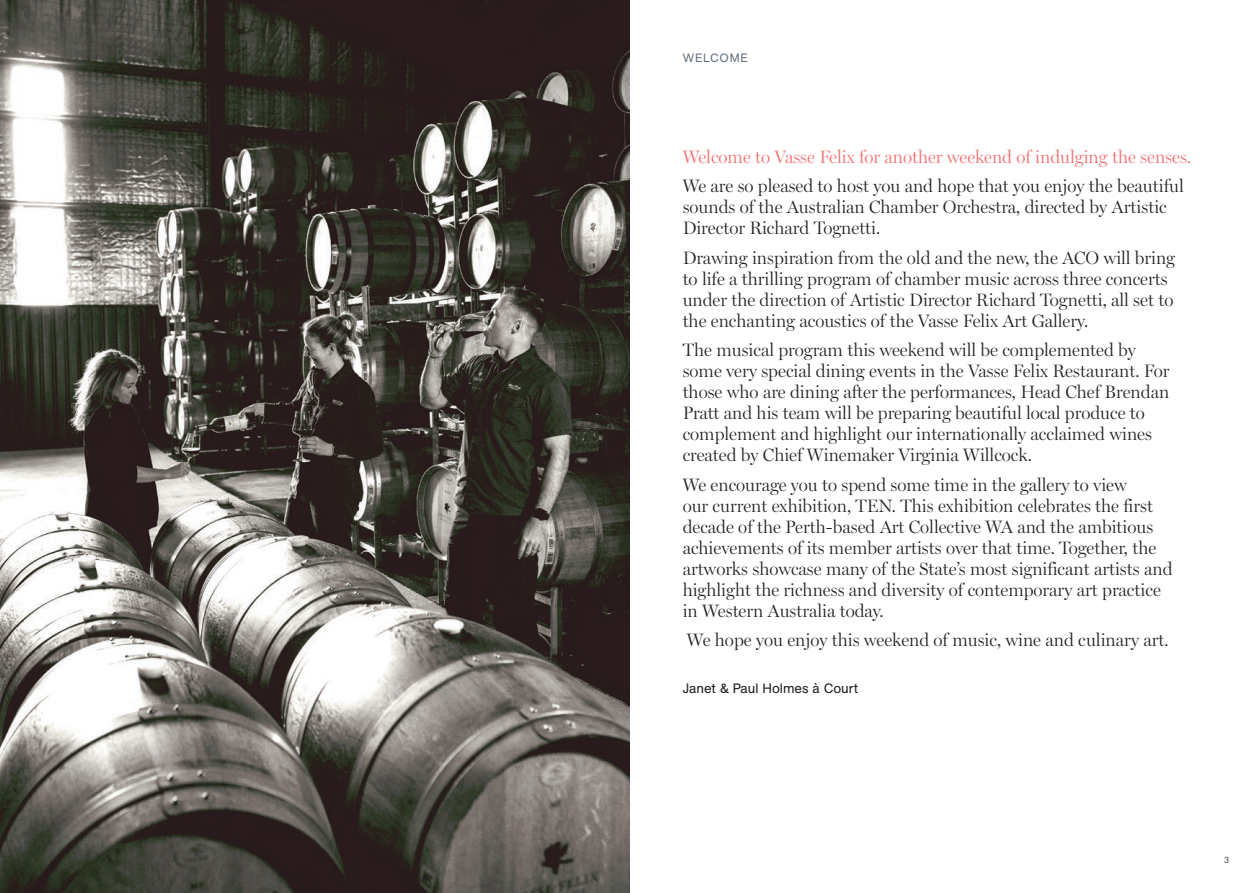
<style>
.page{position:relative;width:1259px;height:893px;background:#fff}
.page>*{position:absolute;margin:0;border:0;box-sizing:border-box;transform-origin:0 0}
.t1{font:300 18px/21px "Miller Display";color:#231f20}
.t2{font:300 18px "Miller Display";color:#f16c6e}
.t3{font:13.5px "AG Book Std";color:#231f20}
.t4{font:12px "AG Book Std";letter-spacing:.07em;color:#65717f}
.t5{font:300 9px "AG Book Std";color:#231f20}
</style>
<div class="page">
<img style="left:0;top:0;width:629px;height:893px">
<p class="t4" style="left:683px;top:51px;width:67px">WELCOME</p>
<p class="t2" style="left:682px;top:146px;width:510px">Welcome to Vasse Felix for another weekend of indulging the senses.</p>
<p class="t1" style="left:682px;top:175px;width:502px">We are so pleased to host you and hope that you enjoy the beautiful sounds of the Australian Chamber Orchestra, directed by Artistic<br>Director Richard Tognetti.</p>
<p class="t1" style="left:682px;top:247px;width:494px">Drawing inspiration from the old and the new, the ACO will bring to life a thrilling program of chamber music across three concerts under the direction of Artistic Director Richard Tognetti, all set to the enchanting acoustics of the Vasse Felix Art Gallery.</p>
<p class="t1" style="left:682px;top:339px;width:488px">The musical program this weekend will be complemented by some very special dining events in the Vasse Felix Restaurant. For those who are dining after the performances, Head Chef Brendan Pratt and his team will be preparing beautiful local produce to complement and highlight our internationally acclaimed wines created by Chief Winemaker Virginia Willcock.</p>
<p class="t1" style="left:682px;top:474px;width:491px">We encourage you to spend some time in the gallery to view<br>our current exhibition, TEN. This exhibition celebrates the first decade of the Perth-based Art Collective WA and the ambitious achievements of its member artists over that time. Together, the artworks showcase many of the State’s most significant artists and highlight the richness and diversity of contemporary art practice in Western Australia today.</p>
<p class="t1" style="left:687px;top:629px;width:483px">We hope you enjoy this weekend of music, wine and culinary art.</p>
<p class="t3" style="left:682px;top:680px;width:177px">Janet &amp; Paul Holmes à Court</p>
<p class="t5" style="left:1224px;top:855px;width:7px">3</p>
</div>
